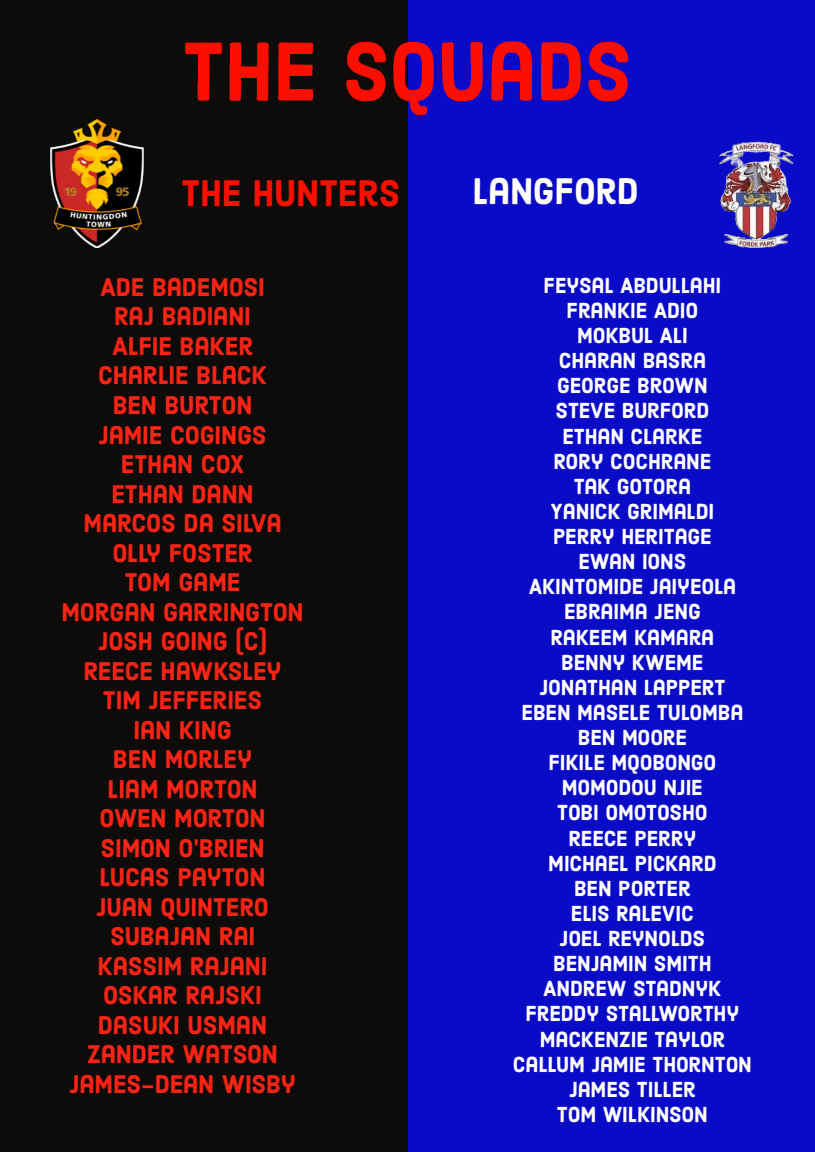
<style>
.page{position:relative;width:815px;height:1152px;background:#fff}
.page>*{position:absolute;margin:0;border:0;box-sizing:border-box;transform-origin:0 0}
.t1{font:82.4px "Harman Sans";letter-spacing:-.005em;color:#fd0f00}
.t2{font:36.8px "Harman Sans";letter-spacing:-.005em;color:#fd0f00}
.t3{font:36.8px "Harman Sans";letter-spacing:-.005em;color:#fffefe}
.t4{font:25.2px/29.6px "Harman Sans";letter-spacing:-.005em;color:#fd2315;text-align:center}
.t5{font:21.6px/25.2px "Harman Sans";letter-spacing:-.005em;color:#fff;text-align:center}
</style>
<div class="page">
<div style="left:407px;top:0;width:407px;height:1152px;background:#0a0bc7"></div>
<div style="left:0;top:0;width:407px;height:1152px;background:#0d0c0a"></div>
<img style="left:50px;top:120px;width:93px;height:128px">
<img style="left:719px;top:142px;width:73px;height:106px">
<h1 class="t1" style="left:182px;top:21px;width:451px">THE SQUADS</h1>
<h2 class="t2" style="left:181px;top:170px;width:220px">THE HUNTERS</h2>
<h2 class="t3" style="left:472px;top:168px;width:167px">LANGFORD</h2>
<p class="t4" style="left:62px;top:273px;width:243px">ADE BADEMOSI<br>RAJ BADIANI<br>ALFIE BAKER<br>CHARLIE BLACK<br>BEN BURTON<br>JAMIE COGINGS<br>ETHAN COX<br>ETHAN DANN<br>MARCOS DA SILVA<br>OLLY FOSTER<br>TOM GAME<br>MORGAN GARRINGTON<br>JOSH GOING (C)<br>REECE HAWKSLEY<br>TIM JEFFERIES<br>IAN KING<br>BEN MORLEY<br>LIAM MORTON<br>OWEN MORTON<br>SIMON O'BRIEN<br>LUCAS PAYTON<br>JUAN QUINTERO<br>SUBAJAN RAI<br>KASSIM RAJANI<br>OSKAR RAJSKI<br>DASUKI USMAN<br>ZANDER WATSON<br>JAMES-DEAN WISBY</p>
<p class="t5" style="left:512px;top:273px;width:240px">FEYSAL ABDULLAHI<br>FRANKIE ADIO<br>MOKBUL ALI<br>CHARAN BASRA<br>GEORGE BROWN<br>STEVE BURFORD<br>ETHAN CLARKE<br>RORY COCHRANE<br>TAK GOTORA<br>YANICK GRIMALDI<br>PERRY HERITAGE<br>EWAN IONS<br>AKINTOMIDE JAIYEOLA<br>EBRAIMA JENG<br>RAKEEM KAMARA<br>BENNY KWEME<br>JONATHAN LAPPERT<br>EBEN MASELE TULOMBA<br>BEN MOORE<br>FIKILE MQOBONGO<br>MOMODOU NJIE<br>TOBI OMOTOSHO<br>REECE PERRY<br>MICHAEL PICKARD<br>BEN PORTER<br>ELIS RALEVIC<br>JOEL REYNOLDS<br>BENJAMIN SMITH<br>ANDREW STADNYK<br>FREDDY STALLWORTHY<br>MACKENZIE TAYLOR<br>CALLUM JAMIE THORNTON<br>JAMES TILLER<br>TOM WILKINSON</p>
</div>
